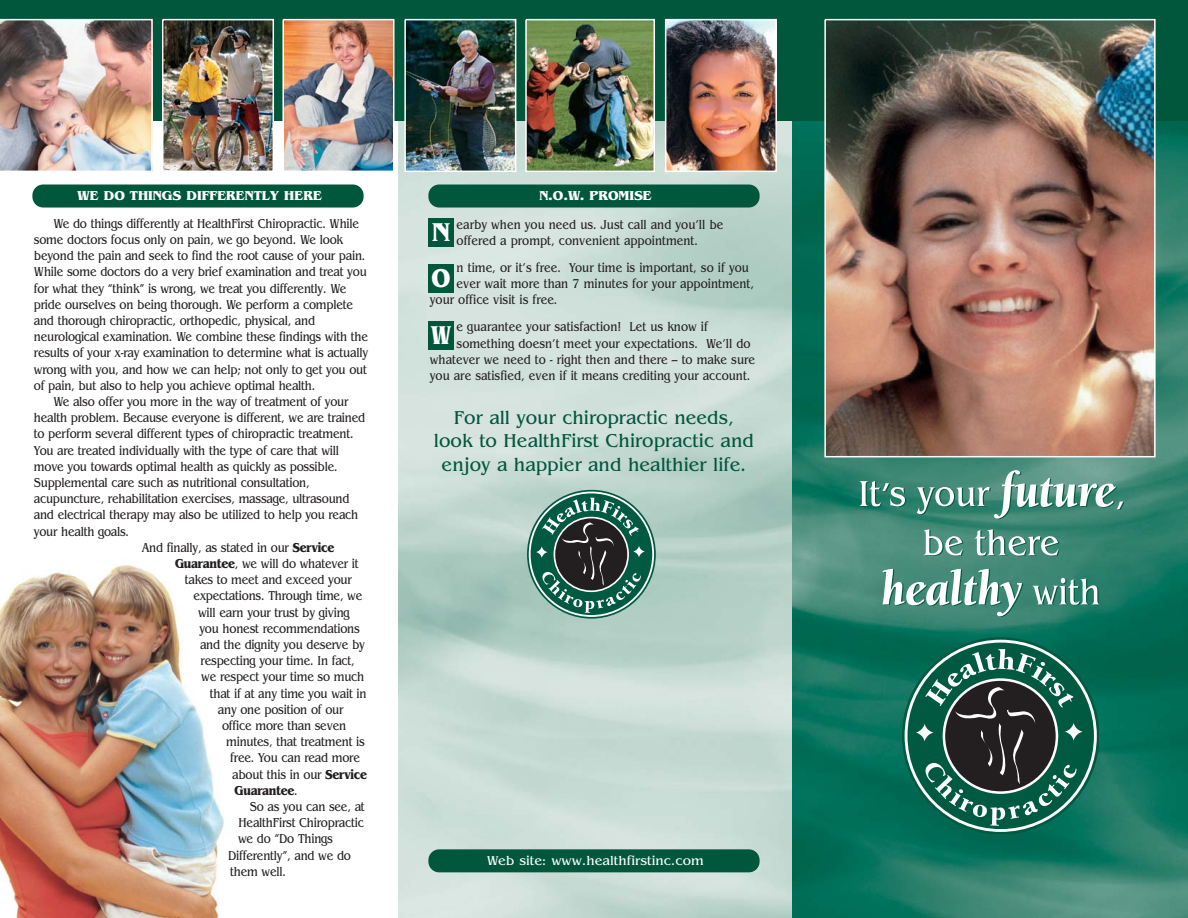
<style>
.page{position:relative;width:1188px;height:918px;background:#fff}
.page>*{position:absolute;margin:0;border:0;box-sizing:border-box;transform-origin:0 0}
.t1{font:700 27px/45.8px "Benguiat";color:#fff}
.t2{font:700 27px "Benguiat";color:#fff;scale:.8 1}
.t3{font:19.5px/23.4px "Benguiat";color:#00573c;text-align:center;scale:.95 1}
.t4{font:13.5px/16.2px "Benguiat";letter-spacing:-.02em;color:#231f20;scale:.85 1}
.t5{font:13.5px/16.2px "Benguiat";color:#231f20;scale:.85 1}
.t6{font:700 13.5px "Benguiat";color:#fff}
.t7{font:13.5px "Benguiat";color:#fff}
.t8{font:700 13.5px "Benguiat";letter-spacing:-.02em;color:#231f20;scale:.85 1}
.s1{font-weight:700}
.s2{font-weight:400}
</style>
<div class="page">
<img style="left:792px;top:120px;width:396px;height:798px">
<img style="left:398px;top:120px;width:394px;height:798px">
<div style="left:0;top:0;width:1188px;height:120px;background:#00573c"></div>
<img style="left:0;top:564px;width:224px;height:354px">
<img style="left:827px;top:22px;width:326px;height:432px">
<div style="left:824px;top:19px;width:332px;height:438px;border:2px solid #fff"></div>
<div style="left:32px;top:184px;width:332px;height:24px;background:#00573c;border-radius:11px"></div>
<svg style="left:902px;top:637px;width:197px;height:197px;background:#2d6759"></svg>
<svg style="left:860px;top:481px;width:46px;height:26px"></svg>
<svg style="left:917px;top:470px;width:207px;height:49px"></svg>
<svg style="left:924px;top:529px;width:40px;height:27px"></svg>
<svg style="left:975px;top:529px;width:85px;height:27px"></svg>
<svg style="left:883px;top:569px;width:140px;height:48px"></svg>
<svg style="left:1033px;top:578px;width:68px;height:27px"></svg>
<div style="left:428px;top:849px;width:332px;height:23px;background:#00573c;border-radius:11px"></div>
<div style="left:428px;top:184px;width:332px;height:24px;background:#00573c;border-radius:11px"></div>
<svg style="left:527px;top:490px;width:128px;height:128px;background:#527c70"></svg>
<img style="left:285px;top:22px;width:106px;height:147px">
<div style="left:282px;top:19px;width:112px;height:153px;border:2px solid #fff"></div>
<img style="left:407px;top:22px;width:106px;height:147px">
<div style="left:404px;top:19px;width:112px;height:153px;border:2px solid #fff"></div>
<img style="left:668px;top:22px;width:106px;height:147px">
<div style="left:665px;top:19px;width:112px;height:153px;border:2px solid #fff"></div>
<img style="left:528px;top:22px;width:124px;height:147px">
<div style="left:525px;top:19px;width:130px;height:153px;border:2px solid #fff"></div>
<img style="left:165px;top:22px;width:106px;height:147px">
<div style="left:162px;top:19px;width:112px;height:153px;border:2px solid #fff"></div>
<img style="left:0;top:19px;width:153px;height:153px">
<div style="left:428px;top:218px;width:26px;height:29px;background:#00573c"></div>
<div style="left:428px;top:264px;width:26px;height:28px;background:#00573c"></div>
<div style="left:428px;top:321px;width:26px;height:29px;background:#00573c"></div>
<p class="t6" style="left:77px;top:191px;width:246px">WE DO THINGS DIFFERENTLY HERE</p>
<p class="t4" style="left:34px;top:217px;width:395px;text-indent:20px">We do things differently at HealthFirst Chiropractic. While some doctors focus only on pain, we go beyond. We look beyond the pain and seek to find the root cause of your pain.<br>While some doctors do a very brief examination and treat you for what they “think” is wrong, we treat you differently. We pride ourselves on being thorough. We perform a complete and thorough chiropractic, orthopedic, physical, and neurological examination. We combine these findings with the results of your x-ray examination to determine what is actually wrong with you, and how we can help; not only to get you out of pain, but also to help you achieve optimal health.</p>
<p class="t4" style="left:53px;top:395px;width:349px">We also offer you more in the way of treatment of your</p>
<p class="t4" style="left:34px;top:411px;width:391px">health problem. Because everyone is different, we are trained</p>
<p class="t4" style="left:34px;top:427px;width:378px">to perform several different types of chiropractic treatment.</p>
<p class="t4" style="left:34px;top:443px;width:361px">You are treated individually with the type of care that will</p>
<p class="t4" style="left:34px;top:460px;width:359px">move you towards optimal health as quickly as possible.</p>
<p class="t4" style="left:34px;top:476px;width:326px">Supplemental care such as nutritional consultation,</p>
<p class="t4" style="left:34px;top:492px;width:373px">acupuncture, rehabilitation exercises, massage, ultrasound</p>
<p class="t4" style="left:34px;top:508px;width:383px">and electrical therapy may also be utilized to help you reach</p>
<p class="t4" style="left:34px;top:524px;width:114px">your health goals.</p>
<p class="t4" style="left:142px;top:541px;width:228px">And finally, as stated in our <span class="s1">Service</span></p>
<p class="t4" style="left:175px;top:557px;width:218px"><span class="s1">Guarantee</span>, we will do whatever it</p>
<p class="t4" style="left:185px;top:573px;width:198px">takes to meet and exceed your</p>
<p class="t4" style="left:193px;top:589px;width:200px">expectations. Through time, we</p>
<p class="t4" style="left:198px;top:605px;width:180px">will earn your trust by giving</p>
<p class="t4" style="left:199px;top:622px;width:190px">you honest recommendations</p>
<p class="t4" style="left:200px;top:638px;width:196px">and the dignity you deserve by</p>
<p class="t4" style="left:201px;top:654px;width:183px">respecting your time. In fact,</p>
<p class="t4" style="left:201px;top:670px;width:193px">we respect your time so much</p>
<p class="t4" style="left:210px;top:686px;width:186px">that if at any time you wait in</p>
<p class="t4" style="left:218px;top:703px;width:149px">any one position of our</p>
<p class="t4" style="left:222px;top:719px;width:148px">office more than seven</p>
<p class="t4" style="left:226px;top:735px;width:165px">minutes, that treatment is</p>
<p class="t4" style="left:230px;top:751px;width:154px">free. You can read more</p>
<p class="t4" style="left:232px;top:767px;width:160px">about this in our <span class="s1">Service</span></p>
<p class="t8" style="left:234px;top:785px;width:76px">Guarantee<span class="s2">.</span></p>
<p class="t4" style="left:250px;top:800px;width:137px">So as you can see, at</p>
<p class="t4" style="left:239px;top:816px;width:149px">HealthFirst Chiropractic</p>
<p class="t4" style="left:238px;top:832px;width:113px">we do “Do Things</p>
<p class="t4" style="left:228px;top:848px;width:146px">Differently”, and we do</p>
<p class="t4" style="left:230px;top:865px;width:67px">them well.</p>
<p class="t6" style="left:539px;top:191px;width:114px">N.O.W. PROMISE</p>
<p class="t5" style="left:457px;top:218px;width:315px">earby when you need us. Just call and you’ll be offered a prompt, convenient appointment.</p>
<p class="t5" style="left:457px;top:261px;width:345px">n time, or it’s free. Your time is important, so if you</p>
<p class="t5" style="left:457px;top:277px;width:352px">ever wait more than 7 minutes for your appointment,</p>
<p class="t5" style="left:430px;top:293px;width:152px">your office visit is free.</p>
<p class="t5" style="left:457px;top:320px;width:297px">e guarantee your satisfaction! Let us know if</p>
<p class="t5" style="left:457px;top:336px;width:347px">something doesn’t meet your expectations. We’ll do</p>
<p class="t5" style="left:430px;top:353px;width:384px">whatever we need to - right then and there – to make sure</p>
<p class="t5" style="left:430px;top:369px;width:379px">you are satisfied, even if it means crediting your account.</p>
<h2 class="t3" style="left:434px;top:408px;width:338px">For all your chiropractic needs, look to HealthFirst Chiropractic and enjoy a happier and healthier life.</h2>
<h1 class="t1" style="left:432px;top:212px;width:20px">N<br>O</h1>
<h1 class="t2" style="left:431px;top:325px;width:27px">W</h1>
<p class="t7" style="left:487px;top:855px;width:219px">Web site: www.healthfirstinc.com</p>
</div>
